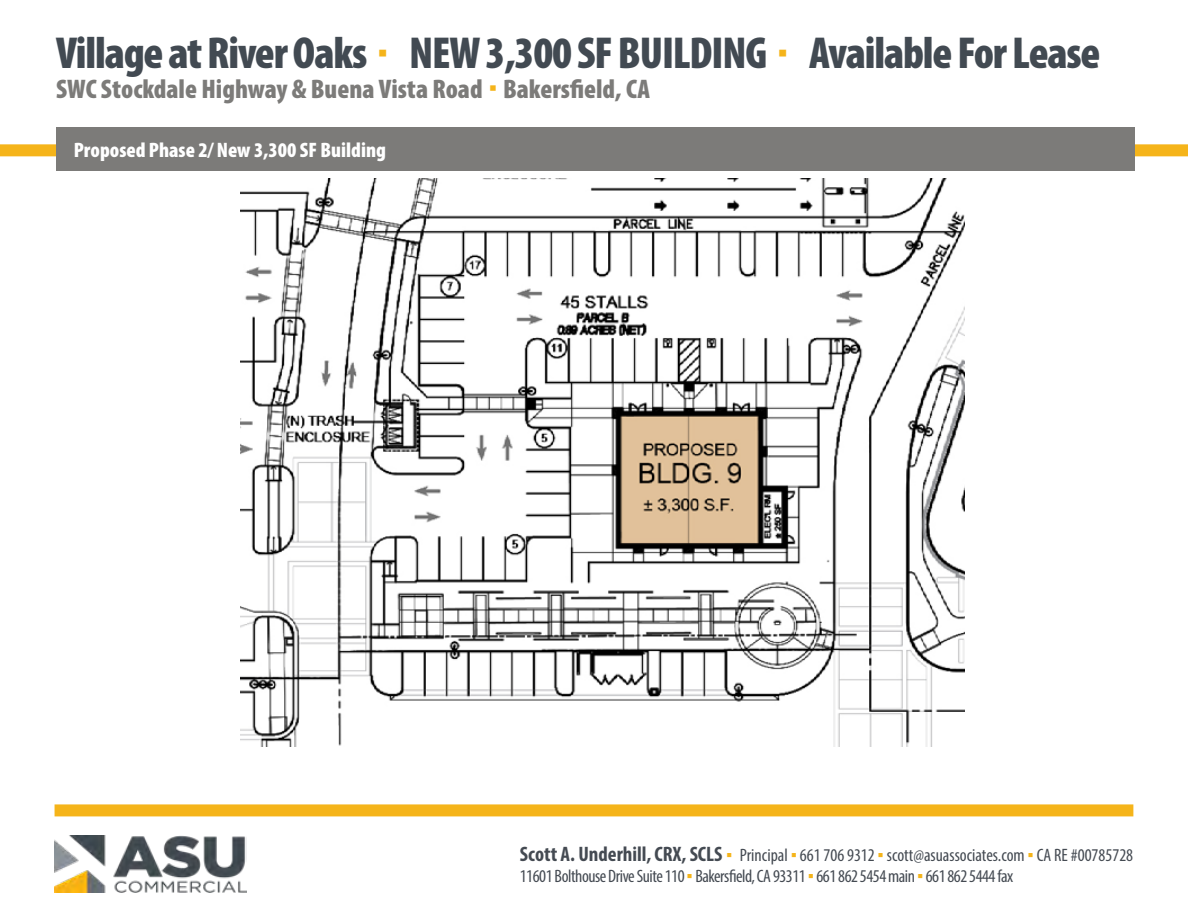
<style>
.page{position:relative;width:1188px;height:918px;background:#fff}
.page>*{position:absolute;margin:0;border:0;box-sizing:border-box;transform-origin:0 0}
.t1{font:900 condensed 45px "Myriad Pro";letter-spacing:-.025em;color:#424a52}
.t2{font:900 condensed 27px "Myriad Pro";color:#7c7b79}
.t3{font:900 condensed 21px "Myriad Pro";color:#fff}
.t4{font:18px/21px "Myriad Variable Concept";letter-spacing:-.025em;color:#444a52}
.s1{font-family:"Impact";font-weight:400;font-stretch:normal;font-size:30px;color:#f5b41a}
.s2{font-family:"Impact";font-weight:400;font-stretch:normal;font-size:24px;color:#f5b41a}
.s3{font-family:"Myriad Pro";font-weight:700;font-stretch:condensed;font-size:21px}
.s4{font-family:"Impact";color:#f5b41a}
</style>
<div class="page">
<div style="left:0;top:144px;width:1188px;height:12px;background:#f5b41a"></div>
<div style="left:55px;top:804px;width:1078px;height:12px;background:#f5b41a"></div>
<img style="left:55px;top:836px;width:192px;height:56px">
<div style="left:56px;top:127px;width:1079px;height:44px;background:#7c7b79"></div>
<img style="left:240px;top:179px;width:725px;height:567px">
<h1 class="t1" style="left:56px;top:24px;width:1046px">Village at River Oaks <span class="s1">▪</span> NEW 3,300 SF BUILDING <span class="s1">▪</span> Available For Lease</h1>
<h2 class="t2" style="left:56px;top:72px;width:596px">SWC Stockdale Highway &amp; Buena Vista Road <span class="s2">▪</span> Bakersfield, CA</h2>
<p class="t3" style="left:74px;top:136px;width:314px">Proposed Phase 2/ New 3,300 SF Building</p>
<p class="t4" style="left:520px;top:845px;width:615px"><span class="s3">Scott A. Underhill, CRX, SCLS</span> <span class="s4">▪</span> Principal <span class="s4">▪</span> 661 706 9312 <span class="s4">▪</span> scott@asuassociates.com <span class="s4">▪</span> CA RE #00785728<br>11601 Bolthouse Drive Suite 110<span class="s4">▪</span> Bakersfield, CA 93311<span class="s4">▪</span> 661 862 5454 main <span class="s4">▪</span> 661 862 5444 fax</p>
</div>
